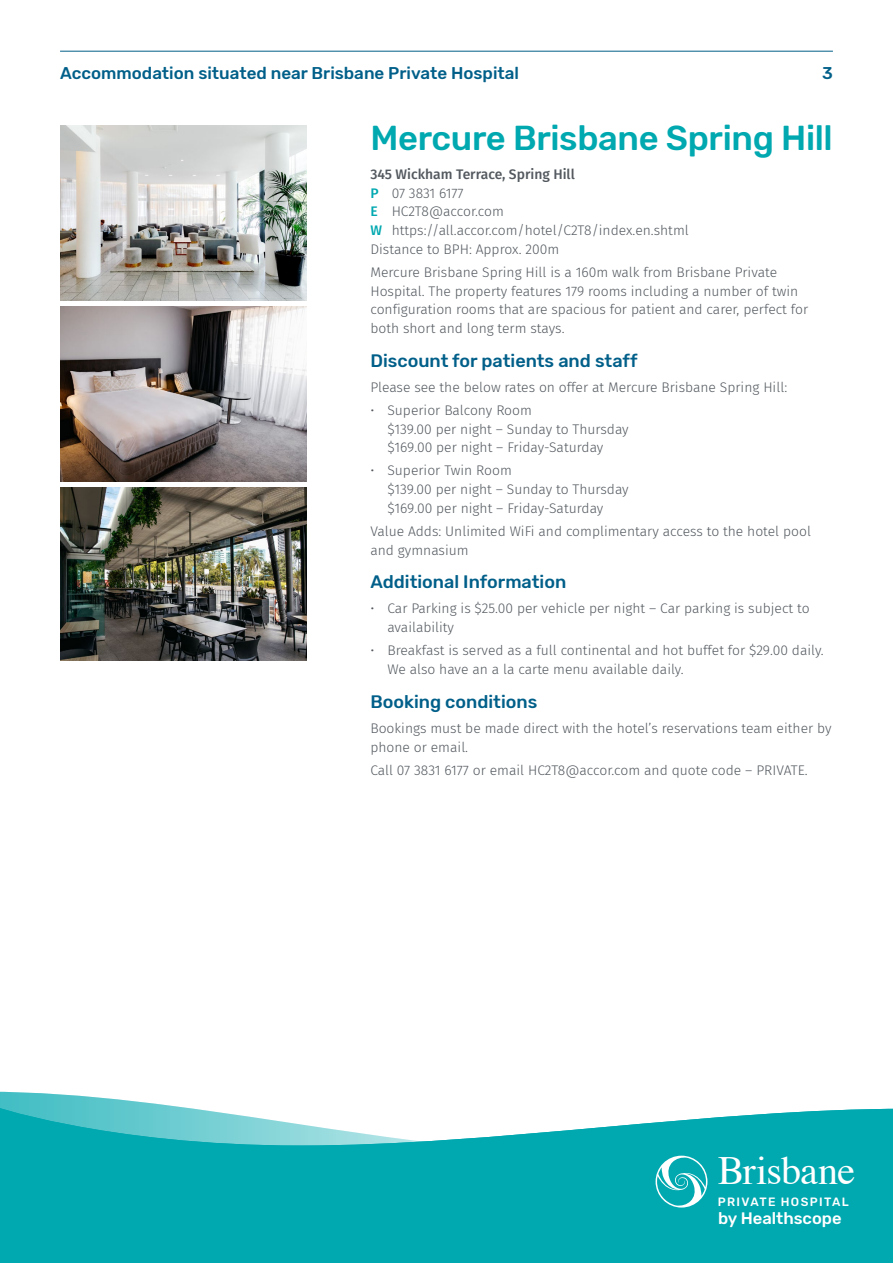
<style>
.page{position:relative;width:893px;height:1263px;background:#fff}
.page>*{position:absolute;margin:0;border:0;box-sizing:border-box;transform-origin:0 0}
.t1{font:40.05px "Times";letter-spacing:-.02em;color:#fff}
.t2{font:500 34.5px "Rubik";letter-spacing:-.01em;color:#00a8b0}
.t3{font:500 18px "Rubik";color:#005f89}
.t4{font:500 16.95px "Rubik";color:#005f89}
.t5{font:500 16.5px "Rubik";color:#fff}
.t6{font:300 13.8px/18.8px "Fira Sans";color:#53595f}
.t7{font:500 12px "Rubik";letter-spacing:.115em;color:#fff}
.s1{font-weight:500}
.s2{font-weight:500;color:#00a8b0}
</style>
<div class="page">
<img style="left:60px;top:126px;width:246px;height:175px">
<img style="left:60px;top:306px;width:246px;height:175px">
<img style="left:60px;top:488px;width:246px;height:172px">
<svg style="left:0;top:1092px;width:157px;height:12px"></svg>
<svg style="left:0;top:1104px;width:893px;height:159px;background:#20b3ba"></svg>
<svg style="left:656px;top:1156px;width:51px;height:51px"></svg>
<hr style="left:60px;top:51px;width:773px;height:1px;background:#005f89">
<p class="t4" style="left:60px;top:63px;width:460px">Accommodation situated near Brisbane Private Hospital</p>
<p class="t4" style="left:822px;top:63px;width:12px">3</p>
<h2 class="t2" style="left:370px;top:118px;width:464px">Mercure Brisbane Spring Hill</h2>
<p class="t6" style="left:370px;top:165px;width:320px"><span class="s1">345 Wickham Terrace, Spring Hill<br></span><span class="s2">P</span> 07 3831 6177<br><span class="s2">E</span> HC2T8@accor.com<br><span class="s2">W</span> https://all.accor.com/hotel/C2T8/index.en.shtml<br>Distance to BPH: Approx. 200m</p>
<p class="t6" style="left:370px;top:263px;width:439px">Mercure Brisbane Spring Hill is a 160m walk from Brisbane Private Hospital. The property features 179 rooms including a number of twin configuration rooms that are spacious for patient and carer, perfect for both short and long term stays.</p>
<h3 class="t3" style="left:370px;top:350px;width:269px">Discount for patients and staff</h3>
<p class="t6" style="left:370px;top:378px;width:418px">Please see the below rates on offer at Mercure Brisbane Spring Hill:</p>
<p class="t6" style="left:387px;top:401px;width:243px;text-indent:-17px">• Superior Balcony Room<br>$139.00 per night – Sunday to Thursday $169.00 per night – Friday-Saturday</p>
<p class="t6" style="left:387px;top:461px;width:243px;text-indent:-17px">• Superior Twin Room<br>$139.00 per night – Sunday to Thursday $169.00 per night – Friday-Saturday</p>
<p class="t6" style="left:370px;top:522px;width:442px">Value Adds: Unlimited WiFi and complimentary access to the hotel pool and gymnasium</p>
<h3 class="t3" style="left:370px;top:572px;width:197px">Additional Information</h3>
<p class="t6" style="left:387px;top:599px;width:424px;text-indent:-17px">• Car Parking is $25.00 per vehicle per night – Car parking is subject to availability</p>
<p class="t6" style="left:387px;top:641px;width:438px;text-indent:-17px">• Breakfast is served as a full continental and hot buffet for $29.00 daily.<br>We also have an a la carte menu available daily.</p>
<h3 class="t3" style="left:370px;top:691px;width:168px">Booking conditions</h3>
<p class="t6" style="left:370px;top:718px;width:463px">Bookings must be made direct with the hotel’s reservations team either by phone or email.</p>
<p class="t6" style="left:370px;top:760px;width:439px">Call 07 3831 6177 or email HC2T8@accor.com and quote code – PRIVATE.</p>
<h1 class="t1" style="left:718px;top:1133px;width:139px">Brisbane</h1>
<p class="t7" style="left:718px;top:1195px;width:133px">PRIVATE HOSPITAL</p>
<p class="t5" style="left:718px;top:1208px;width:125px">by Healthscope</p>
</div>
